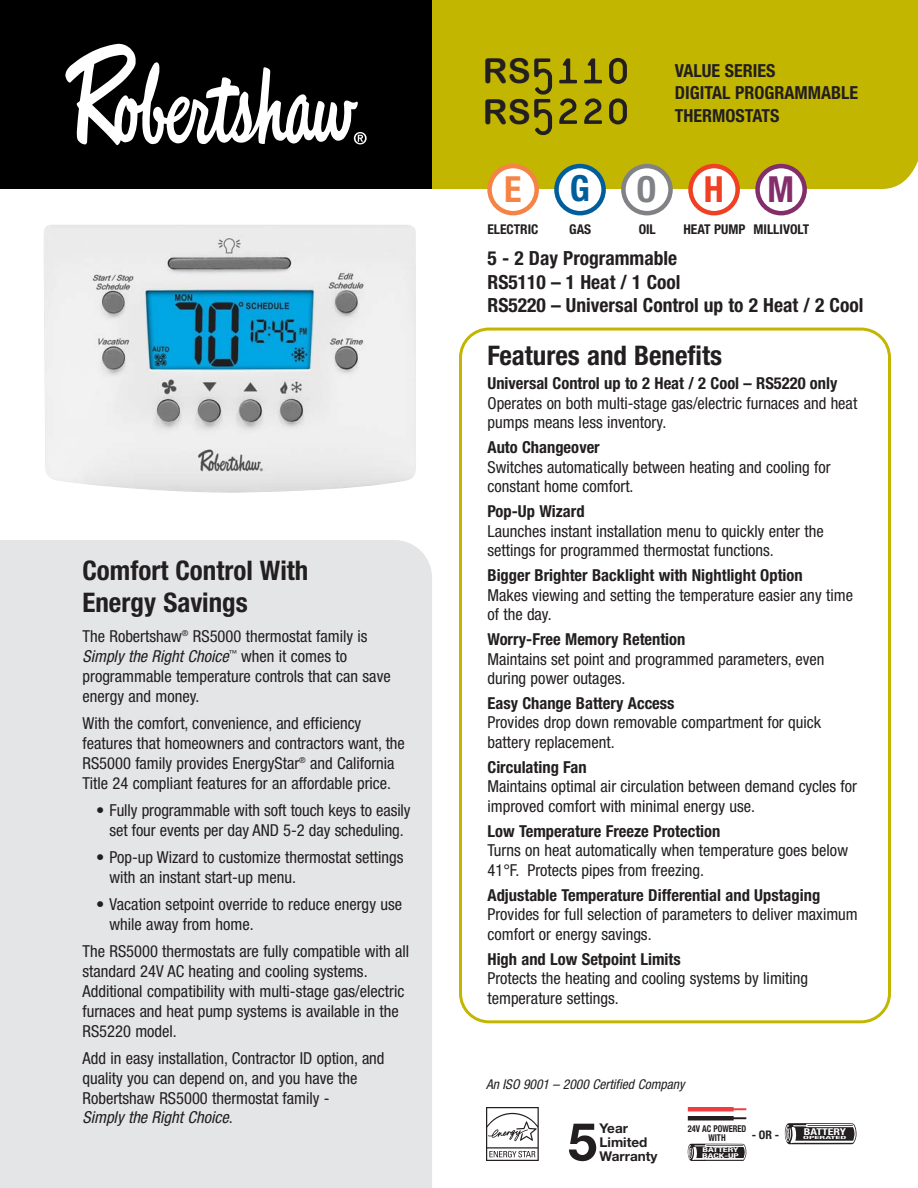
<style>
.page{position:relative;width:918px;height:1188px;background:#fff}
.page>*{position:absolute;margin:0;border:0;box-sizing:border-box;transform-origin:0 0}
.t1{font:54px/40.5px "Platelet";color:#231f20}
.t2{font:700 52.5px "Helvetica Neue";color:#231f20}
.t3{font:700 condensed 36px "Helvetica Neue";color:#005e9d}
.t4{font:700 condensed 36px "Helvetica Neue";color:#f58345}
.t5{font:700 condensed 36px "Helvetica Neue";color:#808285}
.t6{font:700 condensed 36px "Helvetica Neue";color:#ef4023}
.t7{font:700 condensed 36px "Helvetica Neue";color:#832d6a}
.t8{font:700 condensed 27px/32.4px "Helvetica Neue";color:#231f20}
.t9{font:700 condensed 19.5px/23.4px "Helvetica Neue";color:#231f20}
.t10{font:700 condensed 18px/22.5px "Helvetica Neue";color:#231f20}
.t11{font:condensed 16.5px/19.8px "Helvetica Neue";color:#231f20}
.t12{font:700 condensed 16.5px "Helvetica Neue";color:#231f20}
.t13{font:700 condensed 13.5px "Helvetica Neue";color:#231f20}
.t14{font:italic condensed 13.5px "Helvetica Neue";color:#231f20}
.t15{font:700 13.5px/13.6px "Helvetica Neue";color:#231f20}
.t16{font:700 condensed 11.85px "Helvetica Neue";color:#231f20}
.t17{font:700 condensed 9.45px/8.4px "Helvetica Neue";color:#231f20;text-align:center;scale:.89 1}
.t18{font:700 condensed 9.45px "Helvetica Neue";color:#fff;scale:1.25 1}
.t19{font:700 condensed 6.6px/5.6px "Helvetica Neue";color:#fff;scale:1.54 1}
.t20{font:700 condensed 4.35px "Helvetica Neue";color:#fff;scale:2.44 1}
.s1{font-style:italic}
.s2{font-family:"Arial Rounded MT Bold";font-size:34.5px}
</style>
<div class="page">
<div style="left:432px;top:0;width:486px;height:189px;background:#c3b600"></div>
<div style="left:0;top:0;width:432px;height:189px;background:#010000"></div>
<div style="left:0;top:540px;width:432px;height:648px;background:#e4e5e6"></div>
<svg style="left:65px;top:44px;width:302px;height:101px"></svg>
<svg style="left:554px;top:164px;width:52px;height:51px"></svg>
<svg style="left:487px;top:164px;width:52px;height:51px"></svg>
<svg style="left:621px;top:164px;width:52px;height:51px"></svg>
<svg style="left:688px;top:164px;width:52px;height:51px"></svg>
<svg style="left:486px;top:1107px;width:53px;height:54px"></svg>
<img style="left:43px;top:225px;width:373px;height:268px">
<svg style="left:459px;top:328px;width:432px;height:695px"></svg>
<svg style="left:755px;top:164px;width:52px;height:51px"></svg>
<svg style="left:688px;top:1107px;width:58px;height:14px"></svg>
<svg style="left:688px;top:1144px;width:58px;height:17px"></svg>
<svg style="left:785px;top:1123px;width:72px;height:21px;background:#625f60"></svg>
<h3 class="t8" style="left:82px;top:556px;width:227px">Comfort Control With<br>Energy Savings</h3>
<p class="t11" style="left:82px;top:628px;width:310px">The Robertshaw<sup>®</sup> RS5000 thermostat family is <span class="s1">Simply the Right Choice</span><sup>™</sup> w h e n i t c o m e s t o programmable temperature controls that can save energy and money.</p>
<p class="t11" style="left:82px;top:715px;width:324px">With the comfort, convenience, and efficiency features that homeowners and contractors want, the RS5000 family provides EnergyStar<sup>®</sup> and California Title 24 compliant features for an affordable price.</p>
<p class="t11" style="left:96px;top:802px;width:316px;text-align:center">• Fully programmable with soft touch keys to easily set four events per day AND 5-2 day scheduling.</p>
<p class="t11" style="left:110px;top:849px;width:296px;text-indent:-14px">• Pop-up Wizard to customize thermostat settings with an instant start-up menu.</p>
<p class="t11" style="left:110px;top:896px;width:294px;text-indent:-14px">• Vacation setpoint override to reduce energy use while away from home.</p>
<p class="t11" style="left:82px;top:943px;width:328px">The RS5000 thermostats are fully compatible with all standard 24V AC heating and cooling systems.<br>Additional compatibility with multi-stage gas/electric furnaces and heat pump systems is available in the RS5220 model.</p>
<p class="t11" style="left:82px;top:1050px;width:304px">Add in easy installation, Contractor ID option, and quality you can depend on, and you have the Robertshaw RS5000 thermostat family -<br><span class="s1">Simply the Right Choice</span>.</p>
<h1 class="t1" style="left:483px;top:50px;width:149px"><span class="s2">RS</span>5110<br><span class="s2">RS</span>5220</h1>
<h3 class="t4" style="left:504px;top:176px;width:19px">E</h3>
<p class="t13" style="left:487px;top:224px;width:53px">ELECTRIC</p>
<h3 class="t3" style="left:570px;top:176px;width:22px">G</h3>
<p class="t13" style="left:569px;top:224px;width:24px">GAS</p>
<h3 class="t5" style="left:637px;top:176px;width:22px">O</h3>
<p class="t13" style="left:639px;top:224px;width:19px">OIL</p>
<p class="t10" style="left:675px;top:61px;width:185px">VALUE SERIES<br>DIGITAL PROGRAMMABLE<br>THERMOSTATS</p>
<h3 class="t6" style="left:704px;top:176px;width:22px">H</h3>
<p class="t13" style="left:683px;top:224px;width:64px">HEAT PUMP</p>
<h3 class="t7" style="left:767px;top:176px;width:28px">M</h3>
<p class="t13" style="left:754px;top:224px;width:57px">MILLIVOLT</p>
<p class="t9" style="left:488px;top:248px;width:377px">5 - 2 Day Programmable<br>RS5110 – 1 Heat / 1 Cool<br>RS5220 – Universal Control up to 2 Heat / 2 Cool</p>
<h3 class="t8" style="left:488px;top:341px;width:236px">Features and Benefits</h3>
<p class="t12" style="left:488px;top:378px;width:351px">Universal Control up to 2 Heat / 2 Cool – RS5220 only</p>
<p class="t11" style="left:488px;top:395px;width:371px">Operates on both multi-stage gas/electric furnaces and heat pumps means less inventory.</p>
<p class="t12" style="left:488px;top:442px;width:114px">Auto Changeover</p>
<p class="t11" style="left:488px;top:459px;width:345px">Switches automatically between heating and cooling for constant home comfort.</p>
<p class="t12" style="left:488px;top:505px;width:99px">Pop-Up Wizard</p>
<p class="t11" style="left:488px;top:523px;width:338px">Launches instant installation menu to quickly enter the settings for programmed thermostat functions.</p>
<p class="t12" style="left:488px;top:569px;width:317px">Bigger Brighter Backlight with Nightlight Option</p>
<p class="t11" style="left:488px;top:586px;width:367px">Makes viewing and setting the temperature easier any time of the day.</p>
<p class="t12" style="left:488px;top:633px;width:199px">Worry-Free Memory Retention</p>
<p class="t11" style="left:488px;top:650px;width:338px">Maintains set point and programmed parameters, even during power outages.</p>
<p class="t12" style="left:488px;top:697px;width:189px">Easy Change Battery Access</p>
<p class="t11" style="left:488px;top:714px;width:335px">Provides drop down removable compartment for quick battery replacement.</p>
<p class="t12" style="left:488px;top:761px;width:101px">Circulating Fan</p>
<p class="t11" style="left:488px;top:778px;width:371px">Maintains optimal air circulation between demand cycles for improved comfort with minimal energy use.</p>
<p class="t12" style="left:488px;top:825px;width:234px">Low Temperature Freeze Protection</p>
<p class="t11" style="left:488px;top:842px;width:362px">Turns on heat automatically when temperature goes below<br>41°F. Protects pipes from freezing.</p>
<p class="t12" style="left:488px;top:889px;width:334px">Adjustable Temperature Differential and Upstaging</p>
<p class="t11" style="left:488px;top:906px;width:372px">Provides for full selection of parameters to deliver maximum comfort or energy savings.</p>
<p class="t12" style="left:488px;top:953px;width:195px">High and Low Setpoint Limits</p>
<p class="t11" style="left:488px;top:970px;width:322px">Protects the heating and cooling systems by limiting temperature settings.</p>
<p class="t14" style="left:486px;top:1079px;width:203px">An ISO 9001 – 2000 Certified Company</p>
<h2 class="t2" style="left:568px;top:1123px;width:31px">5</h2>
<p class="t15" style="left:600px;top:1123px;width:60px">Year<br>Limited<br>Warranty</p>
<p class="t17" style="left:688px;top:1125px;width:67px">24V AC POWERED<br>WITH</p>
<p class="t19" style="left:702px;top:1148px;width:25px">BATTERY<br>BACK-UP</p>
<p class="t18" style="left:804px;top:1128px;width:35px">BATTERY</p>
<p class="t16" style="left:752px;top:1130px;width:29px">- OR -</p>
<p class="t20" style="left:803px;top:1136px;width:19px">OPERATED</p>
</div>
